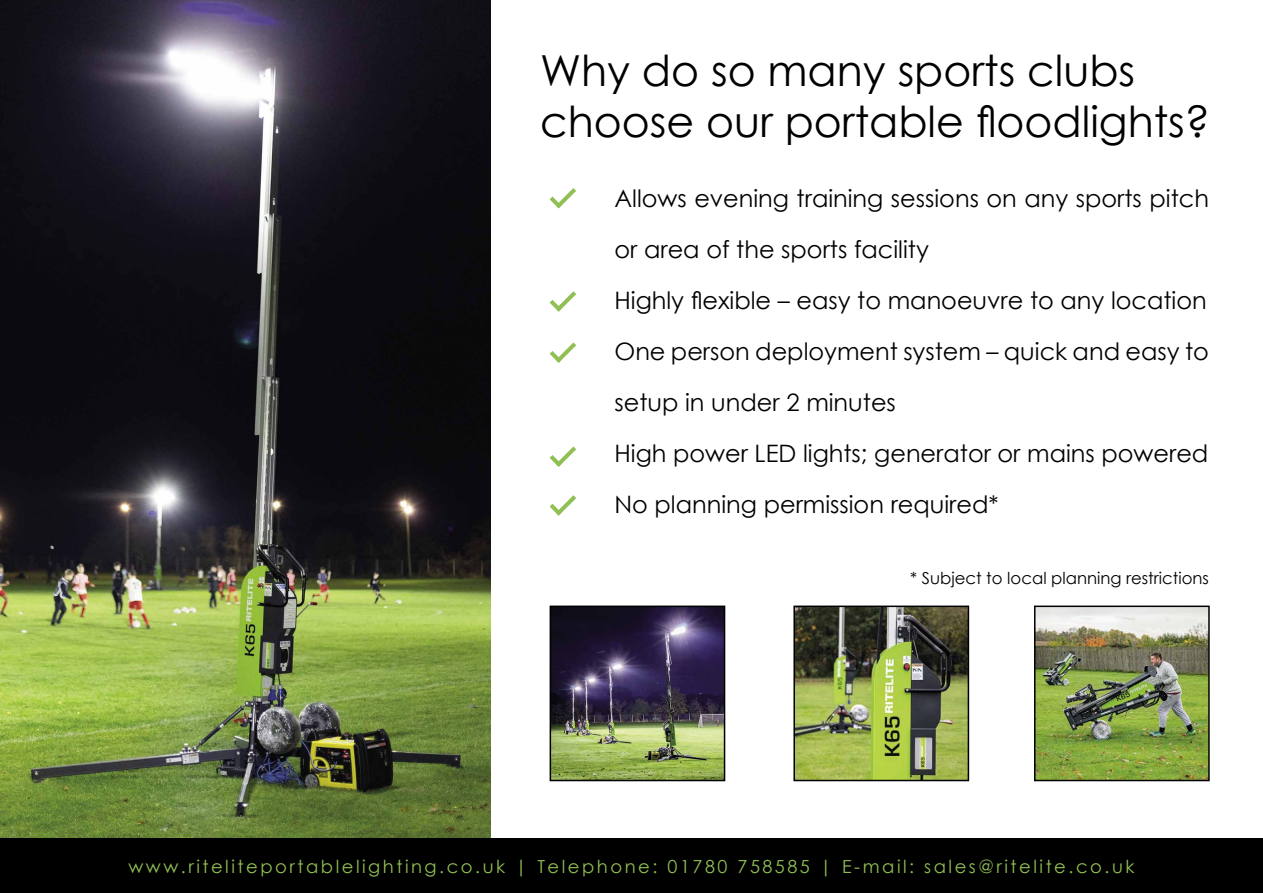
<style>
.page{position:relative;width:1263px;height:893px;background:#fff}
.page>*{position:absolute;margin:0;border:0;box-sizing:border-box;transform-origin:0 0}
.t1{font:42.75px/51.3px "Century Gothic";color:#000}
.t2{font:24px/51px "Century Gothic";color:#000}
.t3{font:18px "Century Gothic";letter-spacing:.14em;color:#90c054}
.t4{font:16.5px "Century Gothic";color:#000}
</style>
<div class="page">
<img style="left:0;top:0;width:490px;height:838px">
<svg style="left:550px;top:188px;width:26px;height:20px"></svg>
<svg style="left:550px;top:291px;width:26px;height:21px"></svg>
<svg style="left:550px;top:342px;width:26px;height:21px"></svg>
<svg style="left:550px;top:446px;width:26px;height:21px"></svg>
<svg style="left:550px;top:495px;width:26px;height:21px"></svg>
<img style="left:1037px;top:609px;width:170px;height:169px">
<div style="left:1034px;top:606px;width:176px;height:175px;border:2px solid #000"></div>
<img style="left:553px;top:609px;width:169px;height:169px">
<div style="left:550px;top:606px;width:175px;height:175px;border:2px solid #000"></div>
<img style="left:796px;top:609px;width:170px;height:169px">
<div style="left:793px;top:606px;width:176px;height:175px;border:2px solid #000"></div>
<div style="left:0;top:838px;width:1263px;height:55px;background:#000"></div>
<h1 class="t1" style="left:540px;top:44px;width:672px">Why do so many sports clubs choose our portable floodlights?</h1>
<p class="t2" style="left:614px;top:172px;width:596px">Allows evening training sessions on any sports pitch or area of the sports facility<br>Highly flexible – easy to manoeuvre to any location One person deployment system – quick and easy to setup in under 2 minutes<br>High power LED lights; generator or mains powered No planning permission required*</p>
<p class="t4" style="left:910px;top:567px;width:300px">* Subject to local planning restrictions</p>
<p class="t3" style="left:128px;top:854px;width:1007px">www.riteliteportablelighting.co.uk | Telephone: 01780 758585 | E-mail: sales@ritelite.co.uk</p>
</div>
